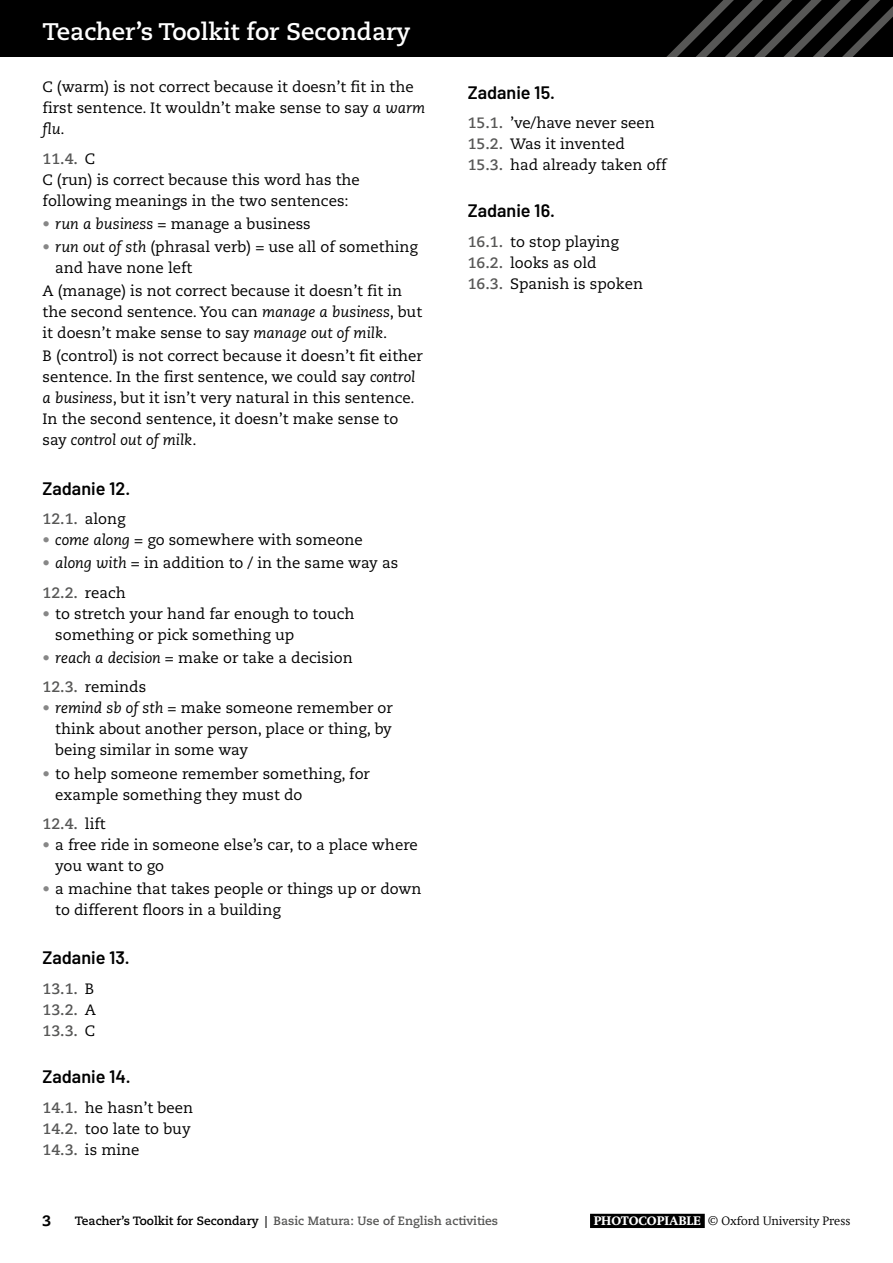
<style>
.page{position:relative;width:893px;height:1263px;background:#fff}
.page>*{position:absolute;margin:0;border:0;box-sizing:border-box;transform-origin:0 0}
.t1{font:700 24px "Caecilia LT Std";color:#fff}
.H4_Text_Head_A{font:600 18px "Barlow";color:#000}
.P_Transcript{font:15px/21px "Caecilia LT Std";color:#000}
.P_Answers_numbered_nested{font:15px "Caecilia LT Std";color:#000}
.P_Transcript_SP{font:15px/21px "Caecilia LT Std";color:#000}
.P_Answers_numbered_nested-2{font:700 15px "Caecilia LT Std";color:#575756}
.t2{font:800 15px "Caecilia LT Std";color:#000}
.t3{font:700 12px "Caecilia LT Std";color:#575756}
.t4{font:300 12px "OUP2 Swift";color:#000}
.s1{font-style:italic}
.s2{font-weight:400;color:#000}
.s3{font-weight:700;color:#878787}
.s4{font-weight:700;color:#575756}
.s5{color:#000}
.s6{font-weight:700;color:#fff}
</style>
<div class="page">
<div style="left:590px;top:1214px;width:115px;height:14px;background:#000"></div>
<div style="left:0;top:0;width:893px;height:57px;background:#000"></div>
<svg style="left:666px;top:0;width:227px;height:57px"></svg>
<h1 class="t1" style="left:43px;top:18px;width:370px">Teacher’s Toolkit for Secondary</h1>
<p class="P_Transcript_SP" style="left:43px;top:77px;width:384px">C (warm) is not correct because it doesn’t fit in the first sentence. It wouldn’t make sense to say <span class="s1">a warm flu</span>.</p>
<p class="P_Answers_numbered_nested-2" style="left:43px;top:150px;width:54px">11.4. <span class="s2">C</span></p>
<p class="P_Transcript" style="left:43px;top:169px;width:319px">C (run) is correct because this word has the following meanings in the two sentences:</p>
<p class="P_Transcript" style="left:43px;top:214px;width:270px"><span class="s3">•</span> <span class="s1">run a business</span> = manage a business</p>
<p class="P_Transcript" style="left:55px;top:237px;width:364px;text-indent:-13px"><span class="s3">•</span> <span class="s1">run out of sth</span> (phrasal verb) = use all of something and have none left</p>
<p class="P_Transcript" style="left:43px;top:281px;width:381px">A (manage) is not correct because it doesn’t fit in the second sentence. You can <span class="s1">manage a business</span>, but it doesn’t make sense to say <span class="s1">manage out of milk</span>.</p>
<p class="P_Transcript" style="left:43px;top:346px;width:382px">B (control) is not correct because it doesn’t fit either sentence. In the first sentence, we could say <span class="s1">control a business</span>, but it isn’t very natural in this sentence.<br>In the second sentence, it doesn’t make sense to say <span class="s1">control out of milk</span>.</p>
<p class="H4_Text_Head_A" style="left:43px;top:475px;width:89px">Zadanie 12.</p>
<p class="P_Answers_numbered_nested-2" style="left:43px;top:510px;width:85px">12.1. <span class="s2">along</span></p>
<p class="P_Transcript" style="left:43px;top:530px;width:322px"><span class="s3">•</span> <span class="s1">come along</span> = go somewhere with someone</p>
<p class="P_Transcript" style="left:43px;top:553px;width:357px"><span class="s3">•</span> <span class="s1">along with</span> = in addition to / in the same way as</p>
<p class="P_Answers_numbered_nested-2" style="left:43px;top:584px;width:85px">12.2. <span class="s2">reach</span></p>
<p class="P_Transcript" style="left:55px;top:603px;width:301px;text-indent:-13px"><span class="s3">•</span> to stretch your hand far enough to touch something or pick something up</p>
<p class="P_Transcript" style="left:43px;top:647px;width:312px"><span class="s3">•</span> <span class="s1">reach a decision</span> = make or take a decision</p>
<p class="P_Answers_numbered_nested" style="left:43px;top:678px;width:105px"><span class="s4">12.3.</span> reminds</p>
<p class="P_Transcript" style="left:55px;top:698px;width:339px;text-align:justify;text-indent:-13px"><span class="s3">•</span> <span class="s1">remind sb of sth</span> = make someone remember or think about another person, place or thing, by being similar in some way</p>
<p class="P_Transcript" style="left:55px;top:763px;width:316px;text-indent:-13px"><span class="s3">•</span> to help someone remember something, for example something they must do</p>
<p class="P_Answers_numbered_nested-2" style="left:43px;top:815px;width:65px">12.4. <span class="s2">lift</span></p>
<p class="P_Transcript" style="left:55px;top:835px;width:364px;text-indent:-13px"><span class="s3">•</span> a free ride in someone else’s car, to a place where you want to go</p>
<p class="P_Transcript" style="left:55px;top:879px;width:368px;text-indent:-13px"><span class="s3">•</span> a machine that takes people or things up or down to different floors in a building</p>
<p class="H4_Text_Head_A" style="left:43px;top:945px;width:89px">Zadanie 13.</p>
<p class="P_Answers_numbered_nested-2" style="left:43px;top:980px;width:53px">13.1. <span class="s2">B</span></p>
<p class="P_Answers_numbered_nested-2" style="left:43px;top:1001px;width:55px">13.2. <span class="s2">A</span></p>
<p class="P_Answers_numbered_nested-2" style="left:43px;top:1022px;width:54px">13.3. <span class="s2">C</span></p>
<p class="H4_Text_Head_A" style="left:43px;top:1063px;width:90px">Zadanie 14.</p>
<p class="P_Answers_numbered_nested" style="left:43px;top:1099px;width:152px"><span class="s4">14.1.</span> he hasn’t been</p>
<p class="P_Answers_numbered_nested" style="left:43px;top:1120px;width:150px"><span class="s4">14.2.</span> too late to buy</p>
<p class="P_Answers_numbered_nested" style="left:43px;top:1141px;width:98px"><span class="s4">14.3.</span> is mine</p>
<p class="H4_Text_Head_A" style="left:468px;top:79px;width:89px">Zadanie 15.</p>
<p class="P_Answers_numbered_nested" style="left:468px;top:114px;width:189px"><span class="s4">15.1.</span> ’ve/have never seen</p>
<p class="P_Answers_numbered_nested" style="left:468px;top:135px;width:159px"><span class="s4">15.2.</span> Was it invented</p>
<p class="P_Answers_numbered_nested" style="left:468px;top:156px;width:200px"><span class="s4">15.3.</span> had already taken off</p>
<p class="H4_Text_Head_A" style="left:468px;top:198px;width:89px">Zadanie 16.</p>
<p class="P_Answers_numbered_nested" style="left:468px;top:233px;width:153px"><span class="s4">16.1.</span> to stop playing</p>
<p class="P_Answers_numbered_nested" style="left:468px;top:254px;width:130px"><span class="s4">16.2.</span> looks as old</p>
<p class="P_Answers_numbered_nested" style="left:468px;top:275px;width:177px"><span class="s4">16.3.</span> Spanish is spoken</p>
<p class="t2" style="left:43px;top:1212px;width:10px">3</p>
<p class="t3" style="left:75px;top:1214px;width:425px"><span class="s5">Teacher’s Toolkit for Secondary |</span> Basic Matura: Use of English activities</p>
<p class="t4" style="left:594px;top:1214px;width:258px"><span class="s6">PHOTOCOPIABLE</span> © Oxford University Press</p>
</div>
